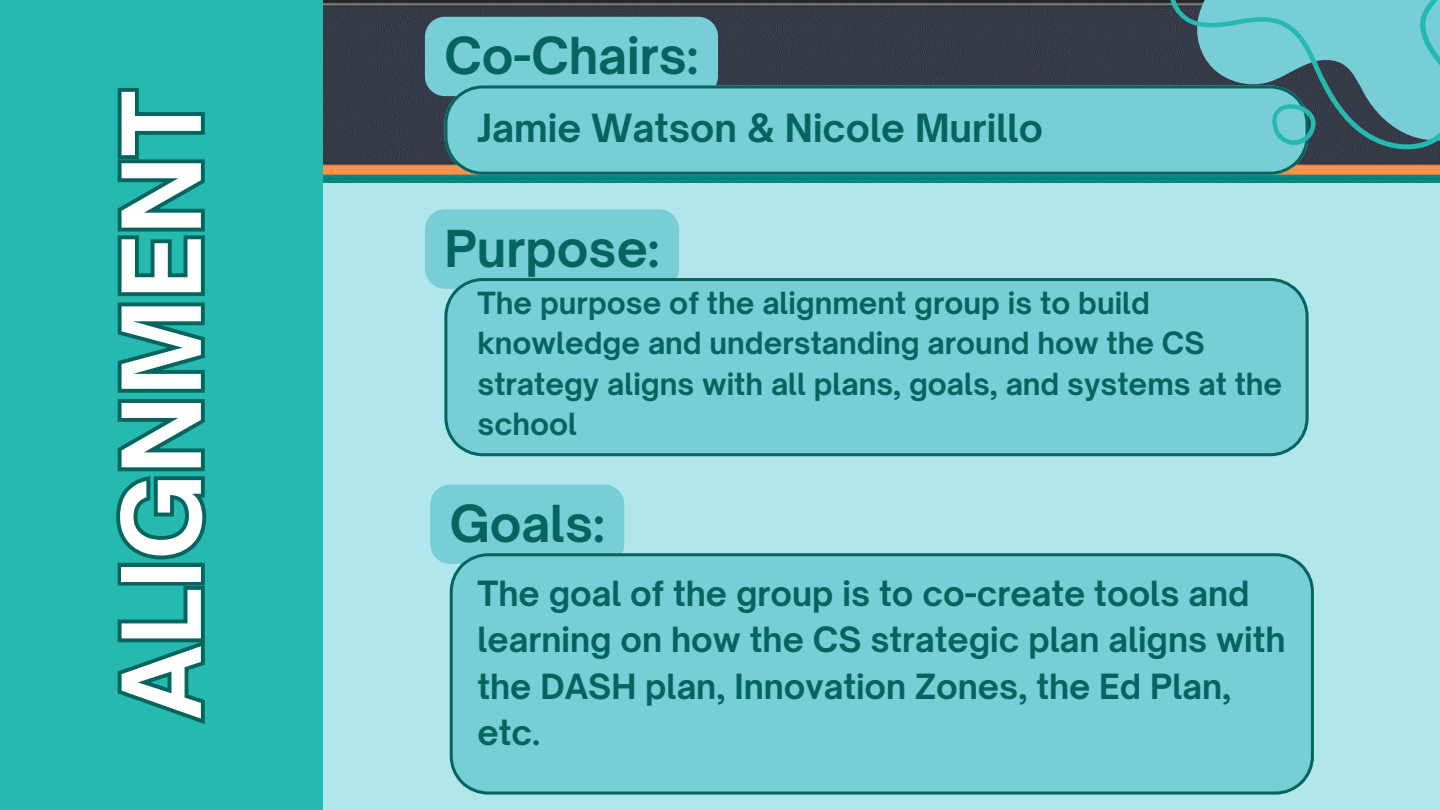
<style>
.page{position:relative;width:1440px;height:810px;background:#b1e7ec}
.page>*{position:absolute;margin:0;border:0;box-sizing:border-box;transform-origin:0 0}
.t1{font:700 104px "Open Sauce One";color:#fff}
.t2{font:700 48.8px "Open Sauce One";color:#04645e}
.t3{font:700 37.2px "Open Sauce One";color:#04645e}
.t4{font:700 33.2px/46.5px "Open Sauce One";color:#04645e}
.t5{font:700 29.2px/40.5px "Open Sauce One";color:#04645e}
</style>
<div class="page">
<img style="left:322px;top:0;width:1118px;height:183px">
<div style="left:0;top:0;width:322px;height:810px;background:#25b9b0"></div>
<svg style="left:116px;top:88px;width:91px;height:636px"></svg>
<div style="left:425px;top:17px;width:293px;height:79px;background:#78ced6;border-radius:20px"></div>
<div style="left:425px;top:209px;width:254px;height:80px;background:#78ced6;border-radius:20px"></div>
<svg style="left:444px;top:85px;width:864px;height:90px"></svg>
<div style="left:444px;top:278px;width:864px;height:178px;background:#78ced6"></div>
<svg style="left:1169px;top:0;width:271px;height:160px"></svg>
<div style="left:430px;top:485px;width:194px;height:79px;background:#78ced6;border-radius:20px"></div>
<div style="left:450px;top:553px;width:864px;height:242px;background:#78ced6"></div>
<p class="t1" style="left:97px;top:719px;width:630px;rotate:-90deg">ALIGNMENT</p>
<p class="t2" style="left:444px;top:26px;width:256px">Co-Chairs:</p>
<h3 class="t3" style="left:478px;top:105px;width:567px">Jamie Watson &amp; Nicole Murillo</h3>
<h2 class="t2" style="left:444px;top:218px;width:217px">Purpose:</h2>
<h2 class="t5" style="left:478px;top:282px;width:806px">The purpose of the alignment group is to build knowledge and understanding around how the CS strategy aligns with all plans, goals, and systems at the school</h2>
<p class="t2" style="left:450px;top:493px;width:157px">Goals:</p>
<h2 class="t4" style="left:478px;top:570px;width:810px">The goal of the group is to co-create tools and learning on how the CS strategic plan aligns with the DASH plan, Innovation Zones, the Ed Plan, etc.</h2>
</div>
